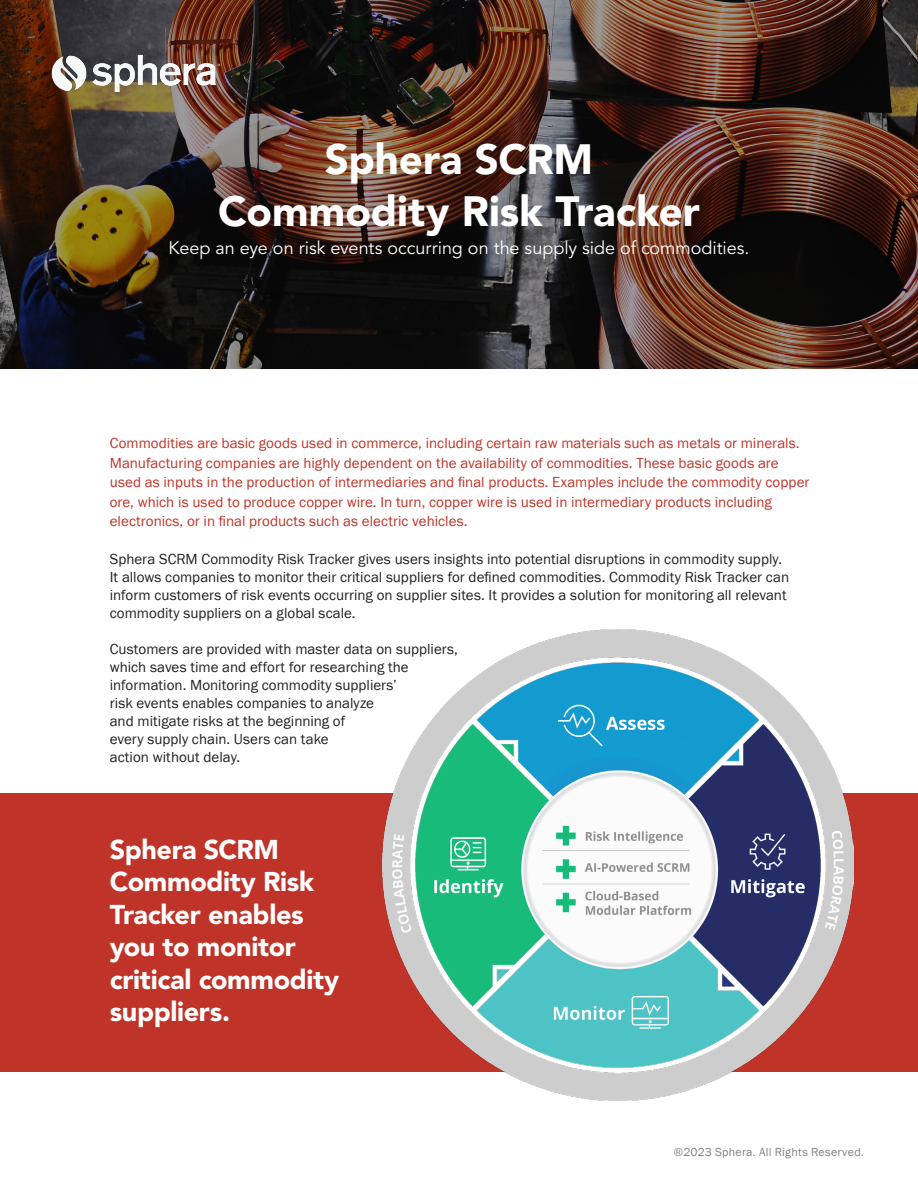
<style>
.page{position:relative;width:918px;height:1188px;background:#fff}
.page>*{position:absolute;margin:0;border:0;box-sizing:border-box;transform-origin:0 0}
.Cover_subtitle{font:900 42px "Avenir LT Std";color:#fff}
.Eyebrow{font:900 27px/32.4px "Avenir LT Std";letter-spacing:-.015em;color:#fff}
.Cover_subtitle-2{font:18px "Avenir LT Std";letter-spacing:-.005em;color:#fff}
.Eyebrow-2{font:15px/18px "Franklin Gothic URW Boo";color:#231f20}
.Eyebrow-3{font:15px/19.5px "Franklin Gothic URW Boo";color:#bf3328}
.t1{font:12px "Franklin Gothic";letter-spacing:.02em;color:#808285}
</style>
<div class="page">
<img style="left:0;top:0;width:918px;height:369px">
<div style="left:0;top:793px;width:918px;height:278px;background:#bf3328"></div>
<img style="left:383px;top:630px;width:471px;height:471px">
<img style="left:51px;top:53px;width:170px;height:41px">
<p class="Cover_subtitle" style="left:325px;top:134px;width:270px">Sphera SCRM</p>
<p class="Cover_subtitle" style="left:218px;top:186px;width:483px">Commodity Risk Tracker</p>
<p class="Cover_subtitle-2" style="left:169px;top:238px;width:582px">Keep an eye on risk events occurring on the supply side of commodities.</p>
<p class="Eyebrow-3" style="left:110px;top:433px;width:701px">Commodities are basic goods used in commerce, including certain raw materials such as metals or minerals.<br>Manufacturing companies are highly dependent on the availability of commodities. These basic goods are used as inputs in the production of intermediaries and final products. Examples include the commodity copper ore, which is used to produce copper wire. In turn, copper wire is used in intermediary products including electronics, or in final products such as electric vehicles.</p>
<p class="Eyebrow-2" style="left:110px;top:550px;width:681px">Sphera SCRM Commodity Risk Tracker gives users insights into potential disruptions in commodity supply.<br>It allows companies to monitor their critical suppliers for defined commodities. Commodity Risk Tracker can inform customers of risk events occurring on supplier sites. It provides a solution for monitoring all relevant commodity suppliers on a global scale.</p>
<p class="Eyebrow-2" style="left:110px;top:640px;width:350px">Customers are provided with master data on suppliers, which saves time and effort for researching the information. Monitoring commodity suppliers’<br>risk events enables companies to analyze<br>and mitigate risks at the beginning of<br>every supply chain. Users can take<br>action without delay.</p>
<p class="Eyebrow" style="left:110px;top:833px;width:231px">Sphera SCRM<br>Commodity Risk<br>Tracker enables you to monitor critical commodity suppliers.</p>
<p class="t1" style="left:674px;top:1144px;width:192px">®2023 Sphera. All Rights Reserved.</p>
</div>
